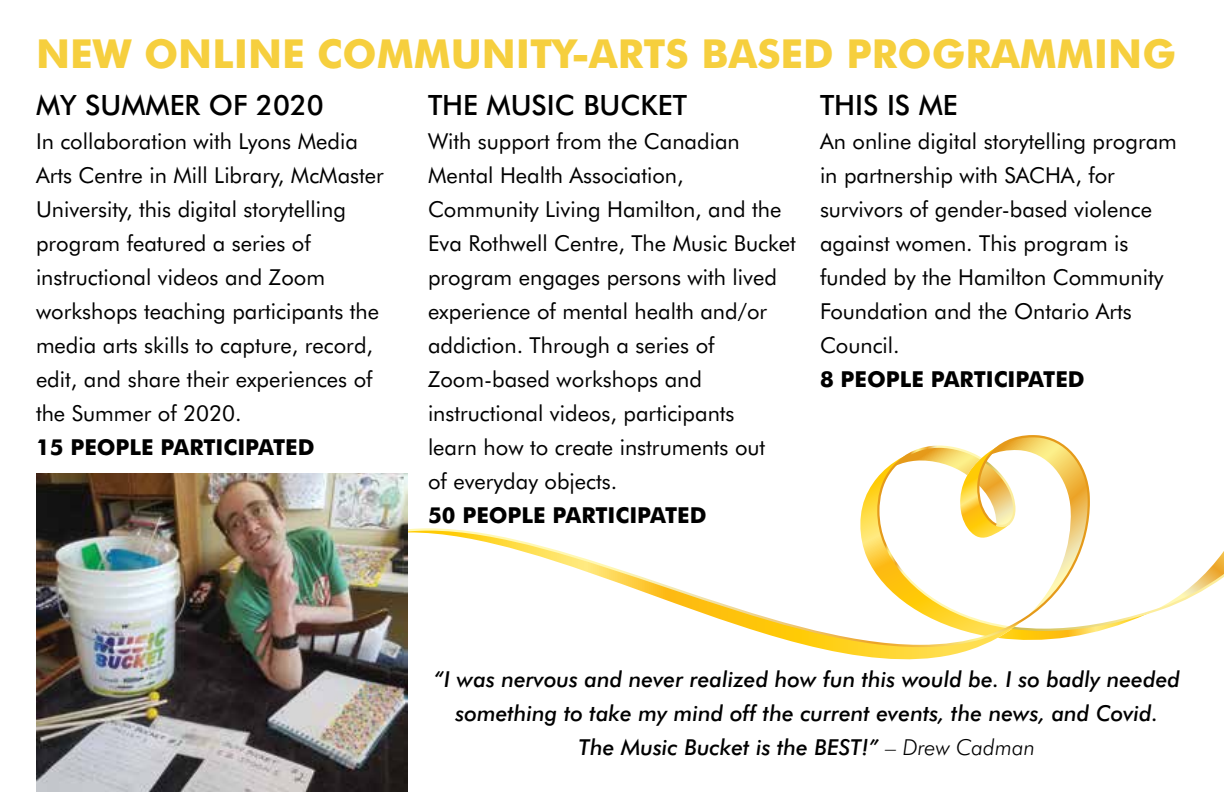
<style>
.page{position:relative;width:1224px;height:792px;background:#fff}
.page>*{position:absolute;margin:0;border:0;box-sizing:border-box;transform-origin:0 0}
.t1{font:700 40px "Futura BT";color:#f6cf3e}
.t2{font:500 28px "Futura BT";color:#000}
.t3{font:22px/34px "Futura BT";color:#000}
.t4{font:italic 500 22px/34px "Futura BT";color:#000;text-align:center}
.t5{font:700 22px "Futura BT";color:#000}
.s1{font-weight:300}
</style>
<div class="page">
<img style="left:36px;top:474px;width:372px;height:318px">
<svg style="left:814px;top:647px;width:164px;height:13px"></svg>
<svg style="left:1090px;top:551px;width:134px;height:82px"></svg>
<svg style="left:408px;top:435px;width:682px;height:212px"></svg>
<h1 class="t1" style="left:36px;top:29px;width:1142px">NEW ONLINE COMMUNITY-ARTS BASED PROGRAMMING</h1>
<p class="t2" style="left:36px;top:88px;width:289px">MY SUMMER OF 2020</p>
<p class="t3" style="left:36px;top:124px;width:349px">In collaboration with Lyons Media Arts Centre in Mill Library, McMaster University, this digital storytelling program featured a series of instructional videos and Zoom workshops teaching participants the media arts skills to capture, record, edit, and share their experiences of the Summer of 2020.</p>
<p class="t5" style="left:36px;top:434px;width:280px">15 PEOPLE PARTICIPATED</p>
<p class="t2" style="left:428px;top:88px;width:261px">THE MUSIC BUCKET</p>
<p class="t3" style="left:428px;top:124px;width:369px">With support from the Canadian<br>Mental Health Association,<br>Community Living Hamilton, and the<br>Eva Rothwell Centre, The Music Bucket program engages persons with lived experience of mental health and/or addiction. Through a series of<br>Zoom-based workshops and instructional videos, participants<br>learn how to create instruments out<br>of everyday objects.</p>
<p class="t5" style="left:428px;top:502px;width:280px">50 PEOPLE PARTICIPATED</p>
<p class="t2" style="left:820px;top:88px;width:139px">THIS IS ME</p>
<p class="t3" style="left:820px;top:124px;width:358px">An online digital storytelling program in partnership with SACHA, for survivors of gender-based violence against women. This program is funded by the Hamilton Community<br>Foundation and the Ontario Arts<br>Council.</p>
<p class="t5" style="left:820px;top:366px;width:266px">8 PEOPLE PARTICIPATED</p>
<p class="t4" style="left:434px;top:662px;width:748px">“I was nervous and never realized how fun this would be. I so badly needed something to take my mind off the current events, the news, and Covid.<br>The Music Bucket is the BEST!” <span class="s1">– Drew Cadman</span></p>
</div>
